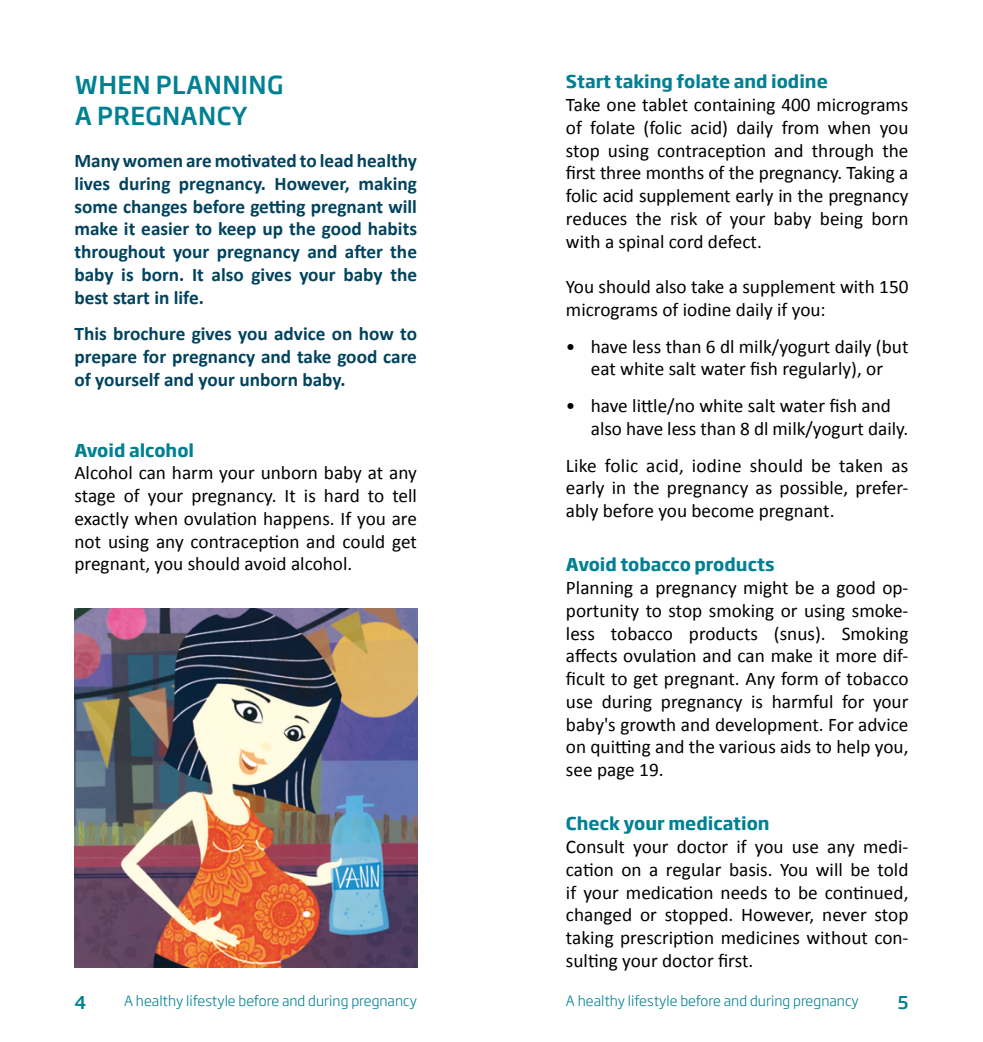
<style>
.page{position:relative;width:983px;height:1042px;background:#fff}
.page>*{position:absolute;margin:0;border:0;box-sizing:border-box;transform-origin:0 0}
.t1{font:500 24.5px/31.5px "Soho Gothic Std";letter-spacing:.015em;color:#008193}
.t2{font:19.25px/22.8px "Calibri";color:#000;text-align:justify}
.t3{font:700 19.25px/22.8px "Calibri";color:#00435f;text-align:justify}
.t4{font:700 17.5px "Soho Gothic Std";color:#008193}
.t5{font:500 17.5px "Soho Gothic Std";color:#008193}
.t6{font:300 14px "Soho Gothic Std";color:#008193}
</style>
<div class="page">
<img style="left:75px;top:608px;width:342px;height:359px">
<p class="t1" style="left:75px;top:69px;width:210px">WHEN PLANNING<br>A PREGNANCY</p>
<p class="t3" style="left:74px;top:149px;width:344px">Many women are motivated to lead healthy lives during pregnancy. However, making some changes before getting pregnant will make it easier to keep up the good habits throughout your pregnancy and after the baby is born. It also gives your baby the best start in life.</p>
<p class="t3" style="left:74px;top:322px;width:344px">This brochure gives you advice on how to prepare for pregnancy and take good care of yourself and your unborn baby.</p>
<p class="t4" style="left:74px;top:439px;width:121px">Avoid alcohol</p>
<p class="t2" style="left:74px;top:461px;width:344px">Alcohol can harm your unborn baby at any stage of your pregnancy. It is hard to tell exactly when ovulation happens. If you are not using any contraception and could get pregnant, you should avoid alcohol.</p>
<p class="t4" style="left:566px;top:70px;width:263px">Start taking folate and iodine</p>
<p class="t2" style="left:566px;top:93px;width:344px">Take one tablet containing 400 micrograms of folate (folic acid) daily from when you stop using contraception and through the first three months of the pregnancy. Taking a folic acid supplement early in the pregnancy reduces the risk of your baby being born with a spinal cord defect.</p>
<p class="t2" style="left:566px;top:275px;width:344px">You should also take a supplement with 150 micrograms of iodine daily if you:</p>
<p class="t2" style="left:566px;top:335px;width:344px;text-align:center">• have less than 6 dl milk/yogurt daily (but eat white salt water fish regularly), or</p>
<p class="t2" style="left:590px;top:394px;width:319px;text-indent:-25px">• have little/no white salt water fish and also have less than 8 dl milk/yogurt daily.</p>
<p class="t2" style="left:566px;top:454px;width:344px">Like folic acid, iodine should be taken as early in the pregnancy as possible, prefer&shy;ably before you become pregnant.</p>
<p class="t4" style="left:566px;top:553px;width:210px">Avoid tobacco products</p>
<p class="t2" style="left:566px;top:576px;width:344px">Planning a pregnancy might be a good op&shy;portunity to stop smoking or using smoke&shy;less tobacco products (snus). Smoking affects ovulation and can make it more dif&shy;ficult to get pregnant. Any form of tobacco use during pregnancy is harmful for your baby's growth and development. For advice on quitting and the various aids to help you, see page 19.</p>
<p class="t4" style="left:566px;top:812px;width:205px">Check your medication</p>
<p class="t2" style="left:566px;top:835px;width:344px">Consult your doctor if you use any medi&shy;cation on a regular basis. You will be told if your medication needs to be continued, changed or stopped. However, never stop taking prescription medicines without con&shy;sulting your doctor first.</p>
<p class="t5" style="left:74px;top:991px;width:13px">4</p>
<p class="t6" style="left:124px;top:992px;width:294px">A healthy lifestyle before and during pregnancy</p>
<p class="t6" style="left:566px;top:992px;width:294px">A healthy lifestyle before and during pregnancy</p>
<p class="t5" style="left:897px;top:991px;width:12px">5</p>
</div>
